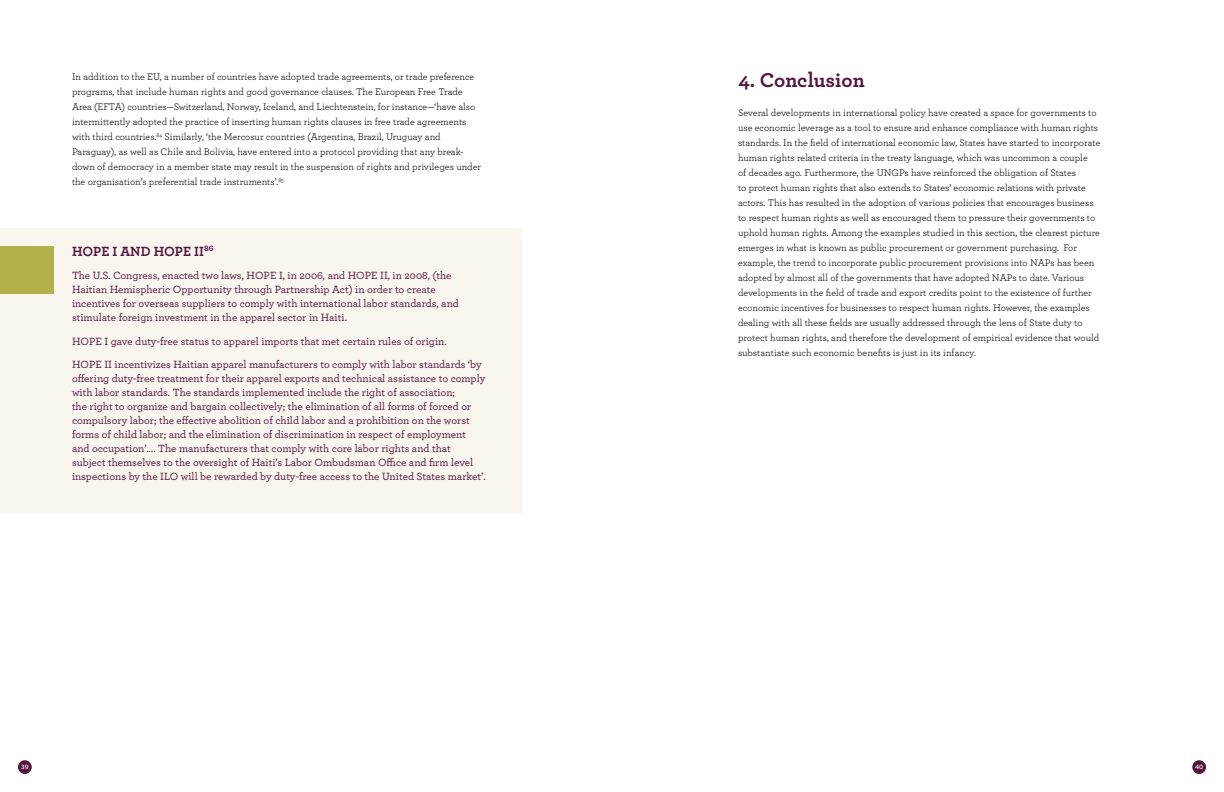
<style>
.page{position:relative;width:1224px;height:792px;background:#fff}
.page>*{position:absolute;margin:0;border:0;box-sizing:border-box;transform-origin:0 0}
.t1{font:700 21px "Archer";color:#55153c}
.t2{font:700 14px "Archer";color:#55153c}
.t3{font:500 11px/14px "Archer";color:#55153c}
.t4{font:10px/15px "Archer";color:#000}
.t5{font:600 6px "Amsi Pro";color:#fff}
</style>
<div class="page">
<div style="left:1192px;top:760px;width:14px;height:14px;background:#55153c;border-radius:50%"></div>
<div style="left:18px;top:760px;width:14px;height:14px;background:#55153c;border-radius:50%"></div>
<div style="left:0;top:228px;width:522px;height:285px;background:#f8f6ef"></div>
<div style="left:0;top:246px;width:54px;height:48px;background:#b4b04a"></div>
<p class="t4" style="left:72px;top:69px;width:411px">In addition to the EU, a number of countries have adopted trade agreements, or trade preference programs, that include human rights and good governance clauses. The European Free Trade Area (EFTA) countries—Switzerland, Norway, Iceland, and Liechtenstein, for instance—‘have also intermittently adopted the practice of inserting human rights clauses in free trade agreements with third countries.<sup>84</sup> Similarly, ‘the Mercosur countries (Argentina, Brazil, Uruguay and Paraguay), as well as Chile and Bolivia, have entered into a protocol providing that any break&shy;down of democracy in a member state may result in the suspension of rights and privileges under the organisation’s preferential trade instruments’.<sup>85</sup></p>
<h2 class="t2" style="left:72px;top:240px;width:143px">HOPE I AND HOPE II<sup>86</sup></h2>
<p class="t3" style="left:72px;top:268px;width:388px">The U.S. Congress, enacted two laws, HOPE I, in 2006, and HOPE II, in 2008, (the Haitian Hemispheric Opportunity through Partnership Act) in order to create incentives for overseas suppliers to comply with international labor standards, and stimulate foreign investment in the apparel sector in Haiti.</p>
<p class="t3" style="left:72px;top:329px;width:411px;line-height:23px">HOPE I gave duty-free status to apparel imports that met certain rules of origin.<br>HOPE II incentivizes Haitian apparel manufacturers to comply with labor standards ‘by</p>
<p class="t3" style="left:72px;top:371px;width:415px">offering duty-free treatment for their apparel exports and technical assistance to comply with labor standards. The standards implemented include the right of association;<br>the right to organize and bargain collectively; the elimination of all forms of forced or compulsory labor; the effective abolition of child labor and a prohibition on the worst forms of child labor; and the elimination of discrimination in respect of employment and occupation’…. The manufacturers that comply with core labor rights and that subject themselves to the oversight of Haiti’s Labor Ombudsman Office and firm level inspections by the ILO will be rewarded by duty-free access to the United States market’.</p>
<h1 class="t1" style="left:738px;top:64px;width:128px">4. Conclusion</h1>
<p class="t4" style="left:738px;top:104px;width:364px">Several developments in international policy have created a space for governments to use economic leverage as a tool to ensure and enhance compliance with human rights standards. In the field of international economic law, States have started to incorporate human rights related criteria in the treaty language, which was uncommon a couple<br>of decades ago. Furthermore, the UNGPs have reinforced the obligation of States<br>to protect human rights that also extends to States’ economic relations with private actors. This has resulted in the adoption of various policies that encourages business to respect human rights as well as encouraged them to pressure their governments to uphold human rights. Among the examples studied in this section, the clearest picture emerges in what is known as public procurement or government purchasing. For example, the trend to incorporate public procurement provisions into NAPs has been adopted by almost all of the governments that have adopted NAPs to date. Various developments in the field of trade and export credits point to the existence of further economic incentives for businesses to respect human rights. However, the examples dealing with all these fields are usually addressed through the lens of State duty to protect human rights, and therefore the development of empirical evidence that would substantiate such economic benefits is just in its infancy.</p>
<p class="t5" style="left:21px;top:763px;width:9px">39</p>
<p class="t5" style="left:1195px;top:763px;width:10px">40</p>
</div>
